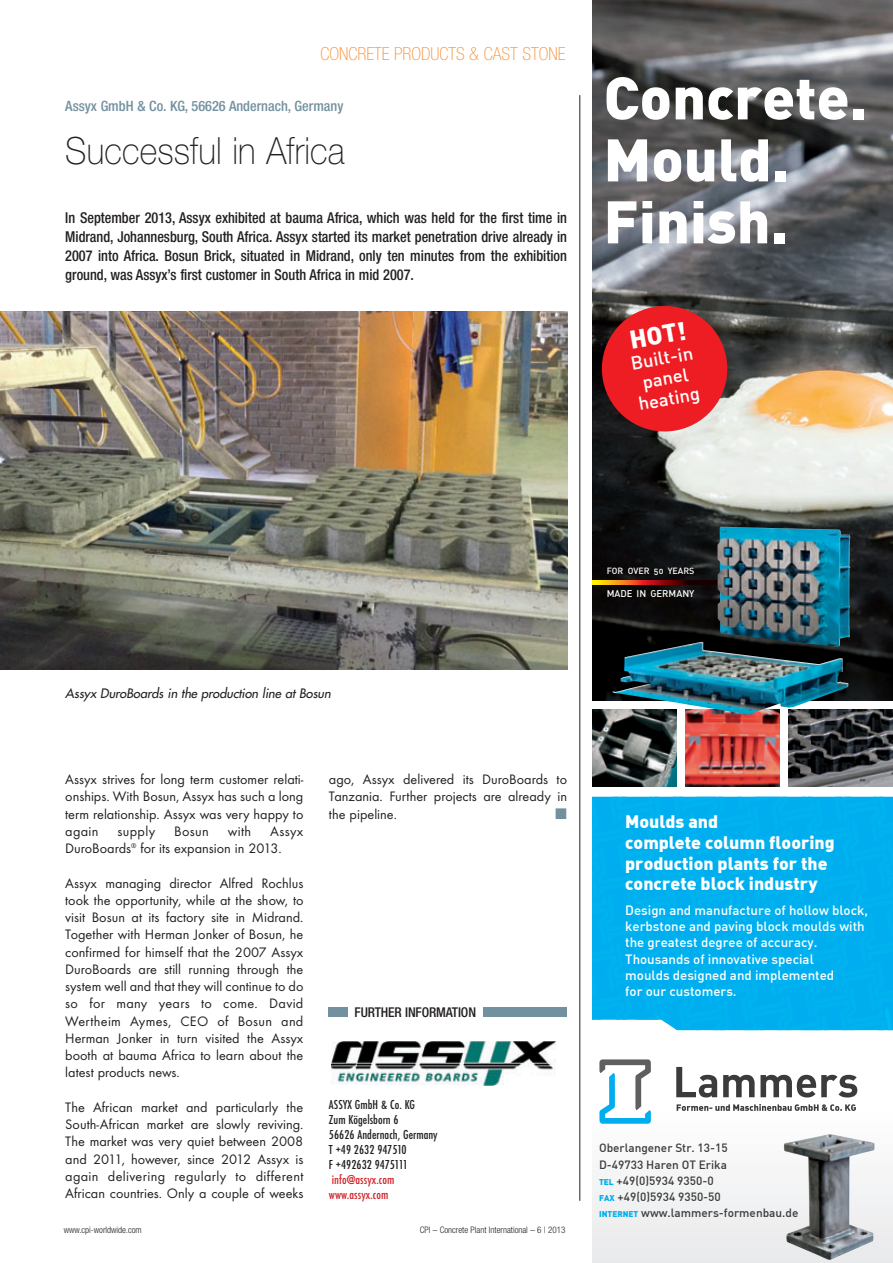
<style>
.page{position:relative;width:893px;height:1263px;background:#fff}
.page>*{position:absolute;margin:0;border:0;box-sizing:border-box;transform-origin:0 0}
.t1{font:900 58.95px/61.9px "DIN";color:#fff}
.t2{font:100 37.5px "Helvetica Neue";letter-spacing:.005em;color:#231f20;scale:.9 1}
.t3{font:900 25.05px "DIN";color:#fff}
.t4{font:500 18.45px/20.7px "DIN";color:#fff;text-align:center}
.t5{font:100 condensed 18px "Helvetica Neue";color:#f69238}
.t6{font:900 17.7px/20.7px "DIN Alternate";color:#fff}
.t7{font:500 condensed 15px/18.8px "Helvetica Neue";color:#231f20;text-align:justify;scale:.95 1}
.t8{font:14.25px/17.2px "Futura T";color:#231f20;text-align:justify}
.t9{font:500 condensed 14.25px "Helvetica Neue";color:#73909f}
.t10{font:14.25px "European Pi Three";color:#73909f}
.t11{font:500 condensed 13.5px/15px "Futura T";letter-spacing:.005em;color:#231f20}
.t12{font:500 condensed 13.5px/15px "Futura T";letter-spacing:.005em;color:#d1232a}
.t13{font:500 condensed 13.5px "Helvetica Neue";letter-spacing:-.01em;color:#231f20}
.t14{font:500 13.35px/16.2px "DIN";color:#fff}
.t15{font:italic 12.75px "Futura";color:#231f20}
.t16{font:500 11.85px/16.2px "DIN";color:#3b3b3b}
.t17{font:500 9.6px "DIN Alternate";color:#fff}
.t18{font:300 condensed 9px "Helvetica Neue";color:#231f20}
.t19{font:500 8.85px "DIN Alternate";color:#fff}
.s1{font-family:"DIN Alternate";font-weight:900;font-size:8.25px;color:#00aeef}
</style>
<div class="page">
<img style="left:331px;top:1041px;width:225px;height:44px">
<div style="left:329px;top:1007px;width:19px;height:10px;background:#73909f"></div>
<div style="left:484px;top:1007px;width:83px;height:10px;background:#73909f"></div>
<img style="left:0;top:312px;width:567px;height:358px">
<hr style="left:580px;top:95px;width:1px;height:1106px;background:#231f20">
<div style="left:593px;top:1109px;width:300px;height:154px;background:#f3f4f4"></div>
<div style="left:593px;top:797px;width:300px;height:233px;background:#00aeef"></div>
<svg style="left:599px;top:1059px;width:52px;height:65px"></svg>
<svg style="left:676px;top:1067px;width:181px;height:30px"></svg>
<svg style="left:677px;top:1104px;width:179px;height:7px"></svg>
<img style="left:593px;top:709px;width:84px;height:78px">
<img style="left:685px;top:715px;width:95px;height:72px">
<img style="left:788px;top:709px;width:105px;height:78px">
<img style="left:593px;top:0;width:300px;height:701px">
<svg style="left:597px;top:301px;width:135px;height:135px;background:#bd3033"></svg>
<img style="left:784px;top:1134px;width:91px;height:126px">
<svg style="left:593px;top:580px;width:19px;height:4px"></svg>
<img style="left:612px;top:527px;width:238px;height:188px">
<p class="t5" style="left:320px;top:47px;width:247px">CONCRETE PRODUCTS &amp; CAST STONE</p>
<p class="t9" style="left:65px;top:101px;width:280px">Assyx GmbH &amp; Co. KG, 56626 Andernach, Germany</p>
<h2 class="t2" style="left:65px;top:138px;width:312px">Successful in Africa</h2>
<p class="t7" style="left:65px;top:210px;width:530px">In September 2013, Assyx exhibited at bauma Africa, which was held for the first time in Midrand, Johannesburg, South Africa. Assyx started its market penetration drive already in 2007 into Africa. Bosun Brick, situated in Midrand, only ten minutes from the exhibition ground, was Assyx’s first customer in South Africa in mid 2007.</p>
<h1 class="t1" style="left:604px;top:68px;width:265px">Concrete.<br>Mould.<br>Finish.</h1>
<h3 class="t3" style="left:627px;top:326px;width:58px;rotate:-10deg">HOT!</h3>
<p class="t4" style="left:630px;top:355px;width:64px;rotate:-10deg">Built-in panel heating</p>
<p class="t19" style="left:607px;top:567px;width:89px">FOR OVER 50 YEARS</p>
<p class="t17" style="left:607px;top:590px;width:89px">MADE IN GERMANY</p>
<p class="t15" style="left:65px;top:687px;width:269px">Assyx DuroBoards in the production line at Bosun</p>
<p class="t8" style="left:65px;top:772px;width:240px">Assyx strives for long term customer relati&shy;onships. With Bosun, Assyx has such a long term relationship. Assyx was very happy to again</p>
<p class="t8" style="left:118px;top:824px;width:39px">supply</p>
<p class="t8" style="left:174px;top:824px;width:36px">Bosun</p>
<p class="t8" style="left:228px;top:824px;width:25px">with</p>
<p class="t8" style="left:65px;top:824px;width:240px;text-indent:205px">Assyx<br>DuroBoards<sup>®</sup> for its expansion in 2013.</p>
<p class="t8" style="left:65px;top:875px;width:240px">Assyx managing director Alfred Rochlus took the opportunity, while at the show, to visit Bosun at its factory site in Midrand.<br>Together with Herman Jonker of Bosun, he confirmed for himself that the 2007 Assyx DuroBoards are still running through the system well and that they will continue to do so for many years to come. David Wertheim Aymes, CEO of Bosun and Herman Jonker in turn visited the Assyx booth at bauma Africa to learn about the latest products news.</p>
<p class="t8" style="left:65px;top:1100px;width:240px">The African market and particularly the South-African market are slowly reviving.<br>The market was very quiet between 2008 and 2011, however, since 2012 Assyx is again delivering regularly to different African countries. Only a couple of weeks</p>
<p class="t8" style="left:329px;top:772px;width:240px">ago, Assyx delivered its DuroBoards to Tanzania. Further projects are already in the pipeline.</p>
<p class="t10" style="left:555px;top:805px;width:13px">-</p>
<p class="t13" style="left:355px;top:1007px;width:123px">FURTHER INFORMATION</p>
<p class="t11" style="left:329px;top:1098px;width:110px">ASSYX GmbH &amp; Co. KG<br>Zum Kögelsborn 6<br>56626 Andernach, Germany<br>T +49 2632 947510<br>F +492632 9475111</p>
<p class="t12" style="left:329px;top:1173px;width:67px">info@assyx.com www.assyx.com</p>
<p class="t18" style="left:64px;top:1226px;width:79px">www.cpi-worldwide.com</p>
<p class="t18" style="left:420px;top:1226px;width:147px">CPI – Concrete Plant International – 6 | 2013</p>
<p class="t6" style="left:625px;top:813px;width:211px">Moulds and<br>complete column flooring production plants for the concrete block industry</p>
<p class="t14" style="left:625px;top:903px;width:244px">Design and manufacture of hollow block, kerbstone and paving block moulds with the greatest degree of accuracy.<br>Thousands of innovative special<br>moulds designed and implemented<br>for our customers.</p>
<p class="t16" style="left:599px;top:1141px;width:201px">Oberlangener Str. 13-15<br>D-49733 Haren OT Erika<br><span class="s1">TEL</span> +49(0)5934 9350-0<br><span class="s1">FAX</span> +49(0)5934 9350-50<br><span class="s1">INTERNET</span> www.lammers-formenbau.de</p>
</div>
